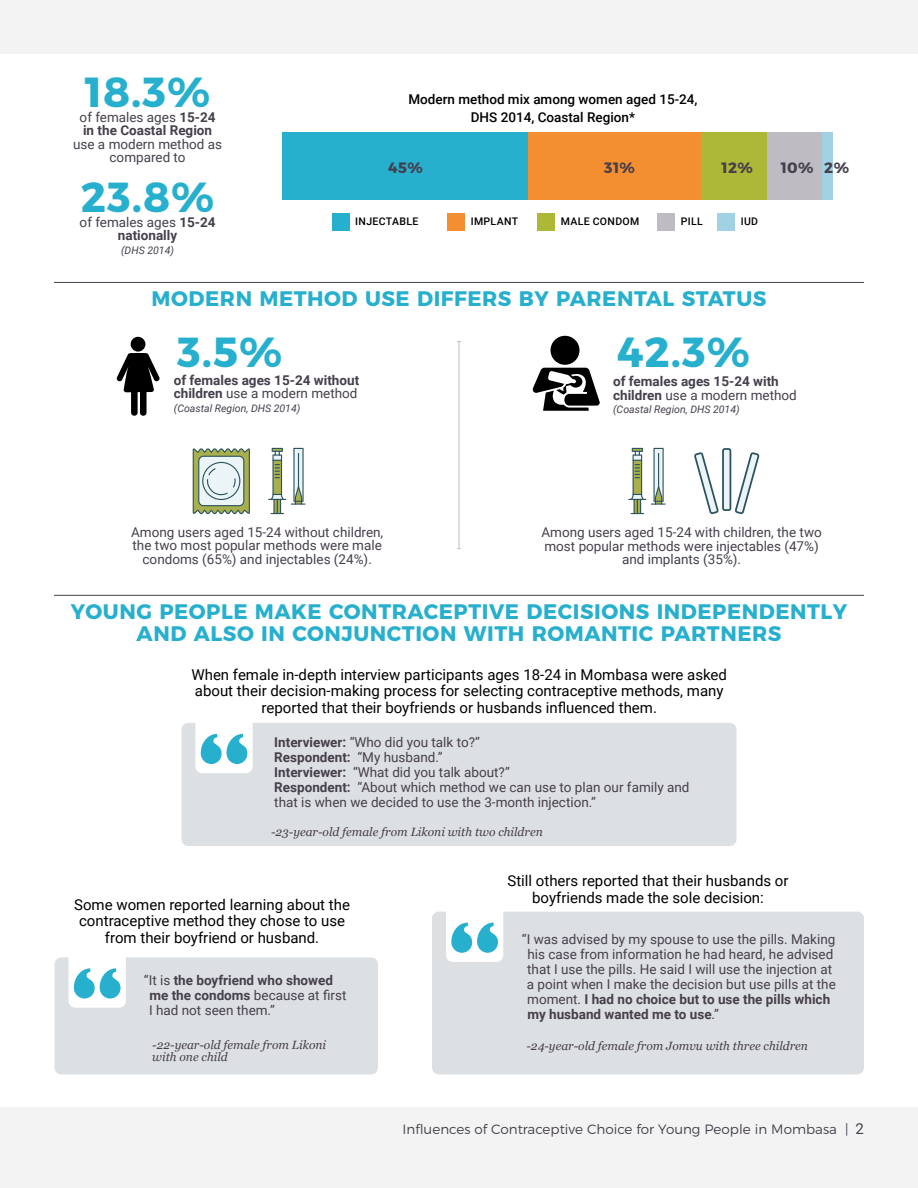
<style>
.page{position:relative;width:918px;height:1188px;background:#fff}
.page>*{position:absolute;margin:0;border:0;box-sizing:border-box;transform-origin:0 0}
.t1{font:700 42px "Montserrat";color:#27afce}
.t2{font:700 21px/22.5px "Montserrat";letter-spacing:.025em;color:#27afce;text-align:center}
.Paragraph_Style_1{font:15px/16.5px "Roboto";color:#000;text-align:center}
.t3{font:700 15px "Montserrat";letter-spacing:.025em;color:#463f4c}
.t4{font:15px "Roboto";color:#463f4c}
.Paragraph_Style_1-2{font:13.5px/15px "Roboto";color:#463f4c;text-align:center}
.Paragraph_Style_1-3{font:700 13.5px/13.5px "Roboto";color:#463f4c;text-align:center}
.Paragraph_Style_1-4{font:500 13.5px "Roboto";color:#000}
.t5{font:300 13.5px "Montserrat";color:#463f4c}
.Paragraph_Style_1-5{font:italic 12px/12px "Georgia";color:#463f4c}
.Paragraph_Style_1-6{font:italic 10.5px "Roboto";color:#463f4c}
.Paragraph_Style_1-7{font:500 10.5px "Roboto";letter-spacing:.035em;color:#000}
.s1{font-weight:700}
.s2{font-weight:400}
</style>
<div class="page">
<div style="left:0;top:1107px;width:918px;height:81px;background:#f3f3f3"></div>
<div style="left:282px;top:133px;width:247px;height:67px;background:#27afce"></div>
<div style="left:529px;top:133px;width:172px;height:67px;background:#f48f31"></div>
<div style="left:701px;top:133px;width:66px;height:67px;background:#aeb837"></div>
<div style="left:767px;top:133px;width:55px;height:67px;background:#bfbbc2"></div>
<div style="left:822px;top:133px;width:11px;height:67px;background:#a1d2e4"></div>
<div style="left:332px;top:213px;width:17px;height:17px;background:#27afce"></div>
<div style="left:447px;top:213px;width:18px;height:17px;background:#f48f31"></div>
<div style="left:537px;top:213px;width:18px;height:17px;background:#aeb837"></div>
<div style="left:657px;top:213px;width:18px;height:17px;background:#bfbbc2"></div>
<div style="left:717px;top:213px;width:18px;height:17px;background:#a1d2e4"></div>
<hr style="left:54px;top:282px;width:810px;height:1px;background:#463f4c">
<div style="left:551px;top:336px;width:29px;height:29px;background:#000;border-radius:50%"></div>
<svg style="left:532px;top:368px;width:68px;height:43px"></svg>
<svg style="left:116px;top:337px;width:44px;height:79px"></svg>
<svg style="left:193px;top:448px;width:57px;height:66px;background:#b6c4ad"></svg>
<svg style="left:268px;top:448px;width:38px;height:66px"></svg>
<svg style="left:694px;top:448px;width:65px;height:66px"></svg>
<svg style="left:628px;top:448px;width:38px;height:66px"></svg>
<hr style="left:459px;top:342px;width:1px;height:207px;background:#bfbbc2">
<hr style="left:54px;top:595px;width:810px;height:1px;background:#463f4c">
<div style="left:181px;top:723px;width:556px;height:123px;background:#dde0e2;border-radius:7px"></div>
<div style="left:195px;top:718px;width:58px;height:55px;background:#fff;border-radius:7px"></div>
<svg style="left:200px;top:734px;width:47px;height:30px"></svg>
<div style="left:55px;top:957px;width:323px;height:117px;background:#dde0e2;border-radius:7px"></div>
<div style="left:69px;top:952px;width:57px;height:56px;background:#fff;border-radius:7px"></div>
<svg style="left:73px;top:968px;width:48px;height:31px"></svg>
<div style="left:0;top:0;width:918px;height:54px;background:#f3f3f3"></div>
<div style="left:432px;top:912px;width:432px;height:162px;background:#dde0e2;border-radius:7px"></div>
<div style="left:446px;top:906px;width:57px;height:56px;background:#fff;border-radius:7px"></div>
<svg style="left:451px;top:923px;width:47px;height:30px"></svg>
<p class="t1" style="left:85px;top:57px;width:127px">18.3%</p>
<p class="Paragraph_Style_1-2" style="left:73px;top:110px;width:151px;line-height:13.5px">of females ages <span class="s1">15-24 in the Coastal Region </span>use a modern method as compared to</p>
<p class="t1" style="left:81px;top:162px;width:135px">23.8%</p>
<p class="Paragraph_Style_1-3" style="left:80px;top:215px;width:137px"><span class="s2">of females ages</span> 15-24 nationally</p>
<p class="Paragraph_Style_1-6" style="left:121px;top:243px;width:54px">(DHS 2014)</p>
<p class="Paragraph_Style_1-4" style="left:408px;top:90px;width:291px">Modern method mix among women aged 15-24,</p>
<p class="Paragraph_Style_1-4" style="left:471px;top:108px;width:166px">DHS 2014, Coastal Region*</p>
<p class="t3" style="left:388px;top:155px;width:36px">45%</p>
<p class="t3" style="left:604px;top:155px;width:32px">31%</p>
<p class="t3" style="left:721px;top:155px;width:33px">12%</p>
<p class="t3" style="left:781px;top:155px;width:34px">10%</p>
<p class="t3" style="left:824px;top:155px;width:26px">2%</p>
<p class="Paragraph_Style_1-7" style="left:355px;top:214px;width:65px">INJECTABLE</p>
<p class="Paragraph_Style_1-7" style="left:471px;top:214px;width:49px">IMPLANT</p>
<p class="Paragraph_Style_1-7" style="left:561px;top:214px;width:80px">MALE CONDOM</p>
<p class="Paragraph_Style_1-7" style="left:681px;top:214px;width:23px">PILL</p>
<p class="Paragraph_Style_1-7" style="left:741px;top:214px;width:19px">IUD</p>
<p class="t2" style="left:152px;top:286px;width:616px">MODERN METHOD USE DIFFERS BY PARENTAL STATUS</p>
<p class="t1" style="left:177px;top:317px;width:107px">3.5%</p>
<p class="Paragraph_Style_1-3" style="left:174px;top:373px;width:187px">of females ages 15-24 without</p>
<p class="Paragraph_Style_1-2" style="left:174px;top:385px;width:185px"><span class="s1">children</span> use a modern method</p>
<p class="Paragraph_Style_1-6" style="left:174px;top:401px;width:128px">(Coastal Region, DHS 2014)</p>
<p class="t1" style="left:617px;top:317px;width:135px">42.3%</p>
<p class="Paragraph_Style_1-3" style="left:613px;top:374px;width:185px;text-align:left">of females ages 15-24 with children <span class="s2">use a modern method</span></p>
<p class="Paragraph_Style_1-6" style="left:613px;top:402px;width:128px">(Coastal Region, DHS 2014)</p>
<p class="Paragraph_Style_1-2" style="left:131px;top:525px;width:254px;line-height:13.5px">Among users aged 15-24 without children, the two most popular methods were male condoms (65%) and injectables (24%).</p>
<p class="Paragraph_Style_1-2" style="left:541px;top:525px;width:282px;line-height:13.5px">Among users aged 15-24 with children, the two most popular methods were injectables (47%) and implants (35%).</p>
<p class="t2" style="left:71px;top:599px;width:778px">YOUNG PEOPLE MAKE CONTRACEPTIVE DECISIONS INDEPENDENTLY<br>AND ALSO IN CONJUNCTION WITH ROMANTIC PARTNERS</p>
<p class="Paragraph_Style_1" style="left:191px;top:666px;width:537px">When female in-depth interview participants ages 18-24 in Mombasa were asked about their decision-making process for selecting contraceptive methods, many reported that their boyfriends or husbands influenced them.</p>
<p class="Paragraph_Style_1-2" style="left:274px;top:735px;width:207px"><span class="s1">Interviewer:</span> “Who did you talk to?”</p>
<p class="Paragraph_Style_1-2" style="left:274px;top:750px;width:170px"><span class="s1">Respondent:</span> “My husband.”</p>
<p class="Paragraph_Style_1-2" style="left:274px;top:765px;width:237px"><span class="s1">Interviewer:</span> “What did you talk about?”</p>
<p class="Paragraph_Style_1-2" style="left:274px;top:780px;width:417px;text-align:left"><span class="s1">Respondent:</span> “About which method we can use to plan our family and that is when we decided to use the 3-month injection.”</p>
<p class="Paragraph_Style_1-5" style="left:271px;top:825px;width:273px">-23-year-old female from Likoni with two children</p>
<p class="Paragraph_Style_1" style="left:507px;top:872px;width:283px">Still others reported that their husbands or boyfriends made the sole decision:</p>
<p class="Paragraph_Style_1" style="left:74px;top:895px;width:277px">Some women reported learning about the contraceptive method they chose to use from their boyfriend or husband.</p>
<p class="Paragraph_Style_1-2" style="left:149px;top:972px;width:199px;text-align:left;text-indent:-5px">“It is <span class="s1">the boyfriend who showed me the condoms</span> because at first<br>I had not seen them.”</p>
<p class="Paragraph_Style_1-5" style="left:152px;top:1038px;width:175px">-22-year-old female from Likoni with one child</p>
<p class="Paragraph_Style_1-5" style="left:526px;top:1039px;width:283px">-24-year-old female from Jomvu with three children</p>
<p class="Paragraph_Style_1-2" style="left:527px;top:931px;width:311px;text-align:left;text-indent:-5px">“I was advised by my spouse to use the pills. Making his case from information he had heard, he advised that I use the pills. He said I will use the injection at a point when I make the decision but use pills at the moment. <span class="s1">I had no choice but to use the pills which my husband wanted me to use</span>.”</p>
<p class="t5" style="left:403px;top:1119px;width:447px">Influences of Contraceptive Choice for Young People in Mombasa |</p>
<p class="t4" style="left:856px;top:1118px;width:10px">2</p>
</div>
